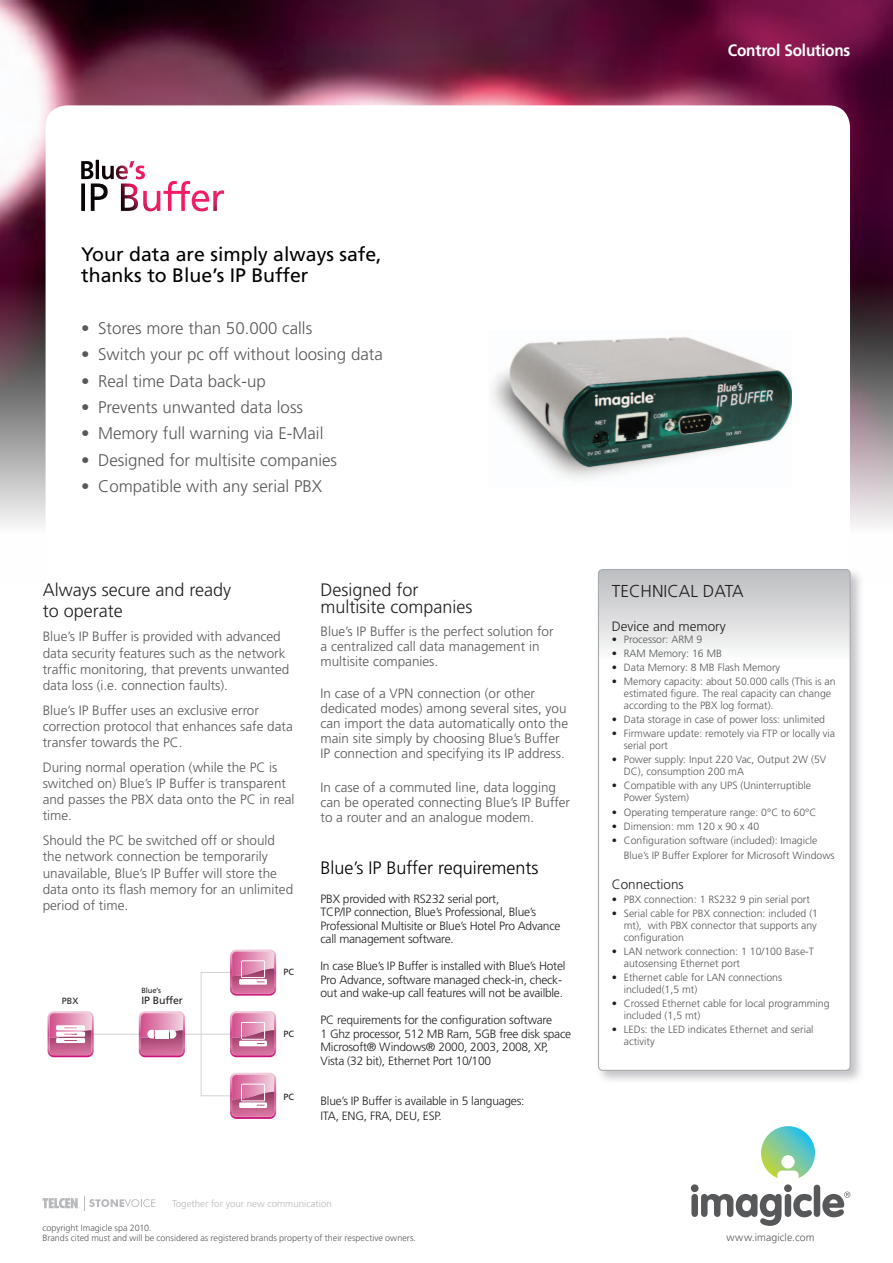
<style>
.page{position:relative;width:893px;height:1263px;background:#fff}
.page>*{position:absolute;margin:0;border:0;box-sizing:border-box;transform-origin:0 0}
.vantaggi_ok{font:19.5px/20.2px "Frutiger";color:#000}
.titoletti_11_5{font:300 18px/20.7px "Frutiger";color:#231f20}
.Stile_di_paragrafo_1{font:300 18px "Frutiger";color:#000}
.titoletti_11_5-2{font:300 17.25px "Frutiger";color:#231f20}
.vantaggi_ok-2{font:300 16.8px "Frutiger";color:#57585a}
.Descrizione_sw{font:700 16.5px "Frutiger";letter-spacing:-.01em;color:#fff;scale:.93 1}
.titoletti_11_5-3{font:300 13.5px/16.2px "Frutiger";color:#57585a}
.titoletti_dati_tecni{font:300 13.5px "Frutiger";color:#231f20}
.titoletti_11_5-4{font:300 13.5px "Frutiger";color:#231f20}
.vantaggi_ok-3{font:300 12px/13.5px "Frutiger";letter-spacing:-.02em;color:#231f20}
.titoletti_11_5-5{font:300 10.5px/12px "Frutiger";color:#57585a}
.t1{font:10.5px "Frutiger";letter-spacing:-.01em;color:#231f20}
.t2{font:300 9.75px "Frutiger";color:#b8b9bc}
.t3{font:300 9px "Frutiger";color:#57585a}
.t4{font:9px "Frutiger";color:#231f20}
.t5{font:7.5px "Frutiger";color:#231f20}
.s1{color:#231f20}
</style>
<div class="page">
<img style="left:0;top:1px;width:893px;height:525px">
<div style="left:46px;top:105px;width:804px;height:526px;background:#fff;border-radius:21px"></div>
<img style="left:491px;top:336px;width:301px;height:143px">
<img style="left:81px;top:160px;width:143px;height:51px">
<div style="left:596px;top:567px;width:269px;height:518px;background:#b0b1b5;opacity:.75"></div>
<svg style="left:598px;top:569px;width:252px;height:501px"></svg>
<div style="left:598px;top:569px;width:253px;height:502px;border:1px solid #a9aaae;border-radius:4px"></div>
<svg style="left:48px;top:949px;width:228px;height:170px"></svg>
<svg style="left:691px;top:1184px;width:159px;height:42px"></svg>
<svg style="left:761px;top:1126px;width:54px;height:52px"></svg>
<svg style="left:43px;top:1196px;width:112px;height:14px"></svg>
<p class="Descrizione_sw" style="left:728px;top:40px;width:133px">Control Solutions</p>
<p class="vantaggi_ok" style="left:81px;top:244px;width:302px">Your data are simply always safe, thanks to Blue’s IP Buffer</p>
<p class="vantaggi_ok-2" style="left:81px;top:319px;width:233px">• Stores more than 50.000 calls</p>
<p class="vantaggi_ok-2" style="left:81px;top:345px;width:303px">• Switch your pc off without loosing data</p>
<p class="vantaggi_ok-2" style="left:81px;top:371px;width:186px">• Real time Data back-up</p>
<p class="vantaggi_ok-2" style="left:81px;top:398px;width:223px">• Prevents unwanted data loss</p>
<p class="vantaggi_ok-2" style="left:81px;top:424px;width:244px">• Memory full warning via E-Mail</p>
<p class="vantaggi_ok-2" style="left:81px;top:450px;width:257px">• Designed for multisite companies</p>
<p class="vantaggi_ok-2" style="left:81px;top:477px;width:242px">• Compatible with any serial PBX</p>
<p class="titoletti_11_5" style="left:43px;top:579px;width:190px">Always secure and ready to operate</p>
<p class="titoletti_11_5-3" style="left:43px;top:629px;width:248px">Blue’s IP Buffer is provided with advanced data security features such as the network traffic monitoring, that prevents unwanted data loss (i.e. connection faults).</p>
<p class="titoletti_11_5-3" style="left:43px;top:702px;width:252px">Blue’s IP Buffer uses an exclusive error correction protocol that enhances safe data transfer towards the PC.</p>
<p class="titoletti_11_5-3" style="left:43px;top:759px;width:253px">During normal operation (while the PC is switched on) Blue’s IP Buffer is transparent and passes the PBX data onto the PC in real time.</p>
<p class="titoletti_11_5-3" style="left:43px;top:832px;width:252px">Should the PC be switched off or should the network connection be temporarily unavailable, Blue’s IP Buffer will store the data onto its flash memory for an unlimited period of time.</p>
<p class="t4" style="left:62px;top:995px;width:18px">PBX</p>
<p class="t5" style="left:141px;top:986px;width:21px">Blue’s</p>
<p class="t1" style="left:141px;top:994px;width:43px">IP Buffer</p>
<p class="t4" style="left:283px;top:967px;width:12px">PC</p>
<p class="t4" style="left:283px;top:1028px;width:12px">PC</p>
<p class="t4" style="left:283px;top:1091px;width:12px">PC</p>
<p class="titoletti_11_5" style="left:321px;top:581px;width:153px;line-height:16.5px">Designed for multisite companies</p>
<p class="titoletti_11_5-3" style="left:321px;top:624px;width:235px;line-height:15px">Blue’s IP Buffer is the perfect solution for a centralized call data management in multisite companies.</p>
<p class="titoletti_11_5-3" style="left:321px;top:686px;width:249px;line-height:15px">In case of a VPN connection (or other dedicated modes) among several sites, you can import the data automatically onto the main site simply by choosing Blue’s Buffer IP connection and specifying its IP address.</p>
<p class="titoletti_11_5-3" style="left:321px;top:780px;width:251px;line-height:15px">In case of a commuted line, data logging can be operated connecting Blue’s IP Buffer to a router and an analogue modem.</p>
<p class="Stile_di_paragrafo_1" style="left:321px;top:857px;width:220px">Blue’s IP Buffer requirements</p>
<p class="vantaggi_ok-3" style="left:321px;top:892px;width:241px">PBX provided with RS232 serial port,<br>TCP/IP connection, Blue’s Professional, Blue’s Professional Multisite or Blue’s Hotel Pro Advance call management software.</p>
<p class="vantaggi_ok-3" style="left:321px;top:959px;width:246px">In case Blue’s IP Buffer is installed with Blue’s Hotel<br>Pro Advance, software managed check-in, check&shy;out and wake-up call features will not be availble.</p>
<p class="vantaggi_ok-3" style="left:321px;top:1013px;width:233px">PC requirements for the configuration software</p>
<p class="vantaggi_ok-3" style="left:321px;top:1027px;width:252px">1 Ghz processor, 512 MB Ram, 5GB free disk space<br>Microsoft® Windows® 2000, 2003, 2008, XP,<br>Vista (32 bit), Ethernet Port 10/100</p>
<p class="vantaggi_ok-3" style="left:321px;top:1094px;width:205px;line-height:15px">Blue’s IP Buffer is available in 5 languages:<br>ITA, ENG, FRA, DEU, ESP.</p>
<p class="t2" style="left:172px;top:1198px;width:161px">Together for your new communication</p>
<p class="t3" style="left:43px;top:1223px;width:111px">copyright Imagicle spa 2010.</p>
<p class="t3" style="left:43px;top:1233px;width:375px">Brands cited must and will be considered as registered brands property of their respective owners.</p>
<p class="titoletti_11_5-2" style="left:612px;top:581px;width:133px">TECHNICAL DATA</p>
<p class="titoletti_dati_tecni" style="left:612px;top:618px;width:115px">Device and memory</p>
<p class="titoletti_11_5-5" style="left:612px;top:633px;width:92px"><span class="s1">•</span> Processor: ARM 9</p>
<p class="titoletti_11_5-5" style="left:612px;top:647px;width:112px"><span class="s1">•</span> RAM Memory: 16 MB</p>
<p class="titoletti_11_5-5" style="left:612px;top:661px;width:170px"><span class="s1">•</span> Data Memory: 8 MB Flash Memory</p>
<p class="titoletti_11_5-5" style="left:624px;top:675px;width:213px;text-indent:-12px"><span class="s1">•</span> Memory capacity: about 50.000 calls (This is an estimated figure. The real capacity can change according to the PBX log format).</p>
<p class="titoletti_11_5-5" style="left:612px;top:713px;width:215px"><span class="s1">•</span> Data storage in case of power loss: unlimited</p>
<p class="titoletti_11_5-5" style="left:624px;top:727px;width:213px;text-indent:-12px"><span class="s1">•</span> Firmware update: remotely via FTP or locally via serial port</p>
<p class="titoletti_11_5-5" style="left:624px;top:754px;width:204px;text-indent:-12px"><span class="s1">•</span> Power supply: Input 220 Vac, Output 2W (5V<br>DC), consumption 200 mA</p>
<p class="titoletti_11_5-5" style="left:624px;top:780px;width:189px;text-indent:-12px"><span class="s1">•</span> Compatible with any UPS (Uninterruptible<br>Power System)</p>
<p class="titoletti_11_5-5" style="left:612px;top:806px;width:206px"><span class="s1">•</span> Operating temperature range: 0°C to 60°C</p>
<p class="titoletti_11_5-5" style="left:612px;top:820px;width:149px"><span class="s1">•</span> Dimension: mm 120 x 90 x 40</p>
<p class="titoletti_11_5-5" style="left:624px;top:833px;width:212px;line-height:15px;text-indent:-12px"><span class="s1">•</span> Configuration software (included): Imagicle<br>Blue’s IP Buffer Explorer for Microsoft Windows</p>
<p class="titoletti_11_5-4" style="left:612px;top:876px;width:74px">Connections</p>
<p class="titoletti_11_5-5" style="left:612px;top:893px;width:200px"><span class="s1">•</span> PBX connection: 1 RS232 9 pin serial port</p>
<p class="titoletti_11_5-5" style="left:624px;top:907px;width:196px;text-align:justify;text-indent:-12px"><span class="s1">•</span> Serial cable for PBX connection: included (1 mt), with PBX connector that supports any configuration</p>
<p class="titoletti_11_5-5" style="left:624px;top:945px;width:192px;text-indent:-12px"><span class="s1">•</span> LAN network connection: 1 10/100 Base-T autosensing Ethernet port</p>
<p class="titoletti_11_5-5" style="left:624px;top:971px;width:160px;text-indent:-12px"><span class="s1">•</span> Ethernet cable for LAN connections included(1,5 mt)</p>
<p class="titoletti_11_5-5" style="left:624px;top:998px;width:207px;text-indent:-12px"><span class="s1">•</span> Crossed Ethernet cable for local programming included (1,5 mt)</p>
<p class="titoletti_11_5-5" style="left:624px;top:1024px;width:191px;text-indent:-12px"><span class="s1">•</span> LEDs: the LED indicates Ethernet and serial activity</p>
<p class="titoletti_11_5-5" style="left:727px;top:1232px;width:90px">www.imagicle.com</p>
</div>
